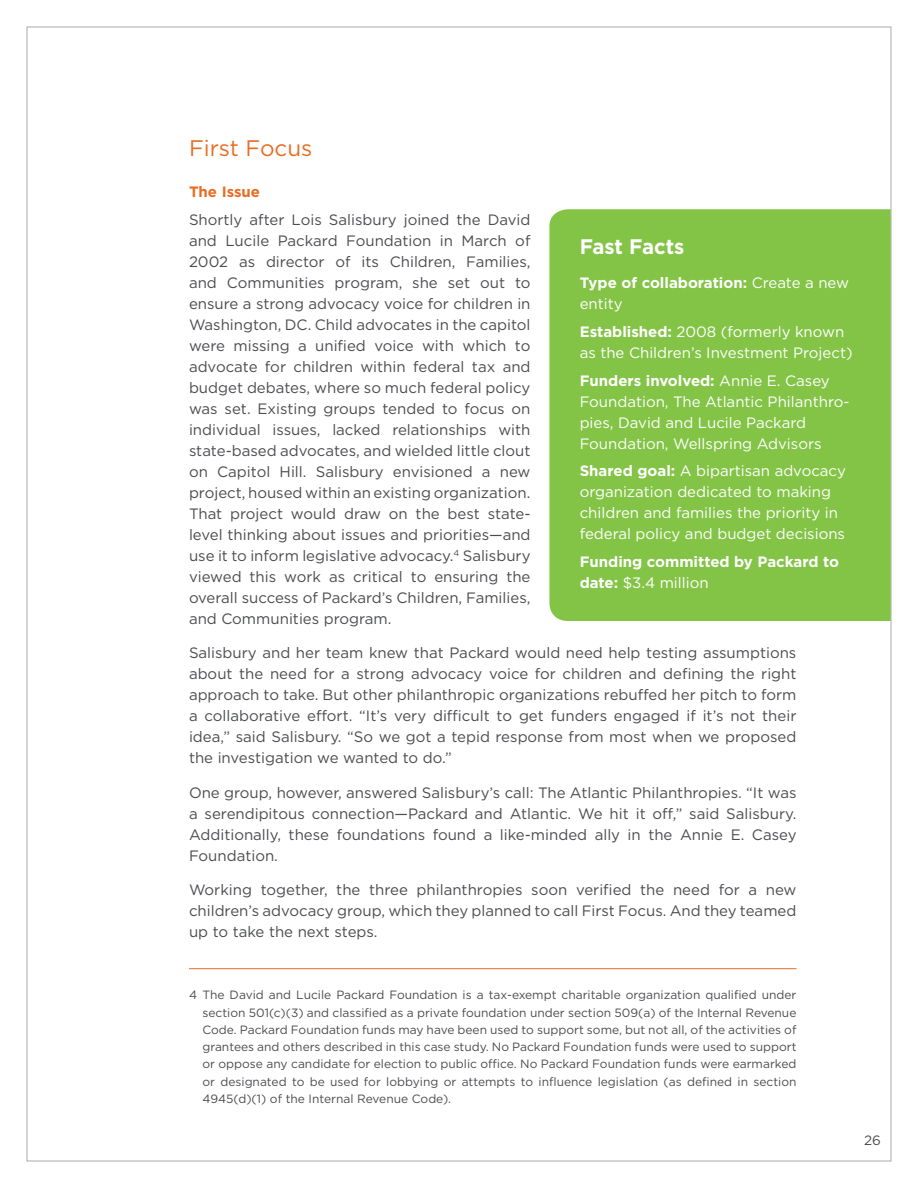
<style>
.page{position:relative;width:918px;height:1188px;background:#fff}
.page>*{position:absolute;margin:0;border:0;box-sizing:border-box;transform-origin:0 0}
._12-OrangeHead{font:22.5px "Gotham";color:#e96d24}
._05-FastFactsHead{font:700 21px "Gotham";color:#fff}
._08-BodyText{font:15px/21px "Gotham";color:#4b4c4f;text-align:justify}
._06-FastFactsText{font:15px/21px "Gotham";color:#fff}
._06-FastFactsText-2{font:700 15px/21px "Gotham";color:#fff}
._13-OrangeSubhead{font:700 15px "Gotham";color:#e96d24}
.t1{font:13.5px "Gotham";color:#4b4c4f}
._13-Footnote{font:12px/17.2px "Gotham";color:#4b4c4f;text-align:justify}
.s1{font-weight:400}
.s2{font-weight:700}
</style>
<div class="page">
<hr style="left:189px;top:968px;width:607px;height:1px;background:#e96d24">
<div style="left:549px;top:209px;width:342px;height:412px;background:#83c447"></div>
<p class="_12-OrangeHead" style="left:189px;top:133px;width:125px">First Focus</p>
<p class="_13-OrangeSubhead" style="left:189px;top:182px;width:73px">The Issue</p>
<p class="_08-BodyText" style="left:189px;top:209px;width:343px">Shortly after Lois Salisbury joined the David and Lucile Packard Foundation in March of 2002 as director of its Children, Families, and Communities program, she set out to ensure a strong advocacy voice for children in Washington, DC. Child advocates in the capitol were missing a unified voice with which to advocate for children within federal tax and budget debates, where so much federal policy was set. Existing groups tended to focus on individual issues, lacked relationships with state-based advocates, and wielded little clout on Capitol Hill. Salisbury envisioned a new project, housed within an existing organization.<br>That project would draw on the best state&shy;level thinking about issues and priorities—and use it to inform legislative advocacy.<sup>4</sup> Salisbury viewed this work as critical to ensuring the overall success of Packard’s Children, Families, and Communities program.</p>
<p class="_08-BodyText" style="left:189px;top:642px;width:609px">Salisbury and her team knew that Packard would need help testing assumptions about the need for a strong advocacy voice for children and defining the right approach to take. But other philanthropic organizations rebuffed her pitch to form a collaborative effort. “It’s very difficult to get funders engaged if it’s not their idea,” said Salisbury. “So we got a tepid response from most when we proposed the investigation we wanted to do.”</p>
<p class="_08-BodyText" style="left:189px;top:782px;width:609px">One group, however, answered Salisbury’s call: The Atlantic Philanthropies. “It was a serendipitous connection—Packard and Atlantic. We hit it off,” said Salisbury.<br>Additionally, these foundations found a like-minded ally in the Annie E. Casey Foundation.</p>
<p class="_08-BodyText" style="left:189px;top:879px;width:609px">Working together, the three philanthropies soon verified the need for a new children’s advocacy group, which they planned to call First Focus. And they teamed up to take the next steps.</p>
<p class="_05-FastFactsHead" style="left:580px;top:232px;width:106px">Fast Facts</p>
<p class="_06-FastFactsText-2" style="left:580px;top:272px;width:271px">Type of collaboration: <span class="s1">Create a new entity</span></p>
<p class="_06-FastFactsText" style="left:580px;top:321px;width:274px"><span class="s2">Established:</span> 2008 (formerly known as the Children’s Investment Project)</p>
<p class="_06-FastFactsText" style="left:580px;top:369px;width:269px"><span class="s2">Funders involved:</span> Annie E. Casey Foundation, The Atlantic Philanthro&shy;pies, David and Lucile Packard Foundation, Wellspring Advisors</p>
<p class="_06-FastFactsText" style="left:580px;top:460px;width:268px"><span class="s2">Shared goal:</span> A bipartisan advocacy organization dedicated to making children and families the priority in federal policy and budget decisions</p>
<p class="_06-FastFactsText-2" style="left:580px;top:551px;width:261px">Funding committed by Packard to date: <span class="s1">$3.4 million</span></p>
<p class="_13-Footnote" style="left:202px;top:986px;width:596px;text-indent:-14px">4 The David and Lucile Packard Foundation is a tax-exempt charitable organization qualified under section 501(c)(3) and classified as a private foundation under section 509(a) of the Internal Revenue Code. Packard Foundation funds may have been used to support some, but not all, of the activities of grantees and others described in this case study. No Packard Foundation funds were used to support or oppose any candidate for election to public office. No Packard Foundation funds were earmarked or designated to be used for lobbying or attempts to influence legislation (as defined in section 4945(d)(1) of the Internal Revenue Code).</p>
<p class="t1" style="left:864px;top:1131px;width:18px">26</p>
</div>
